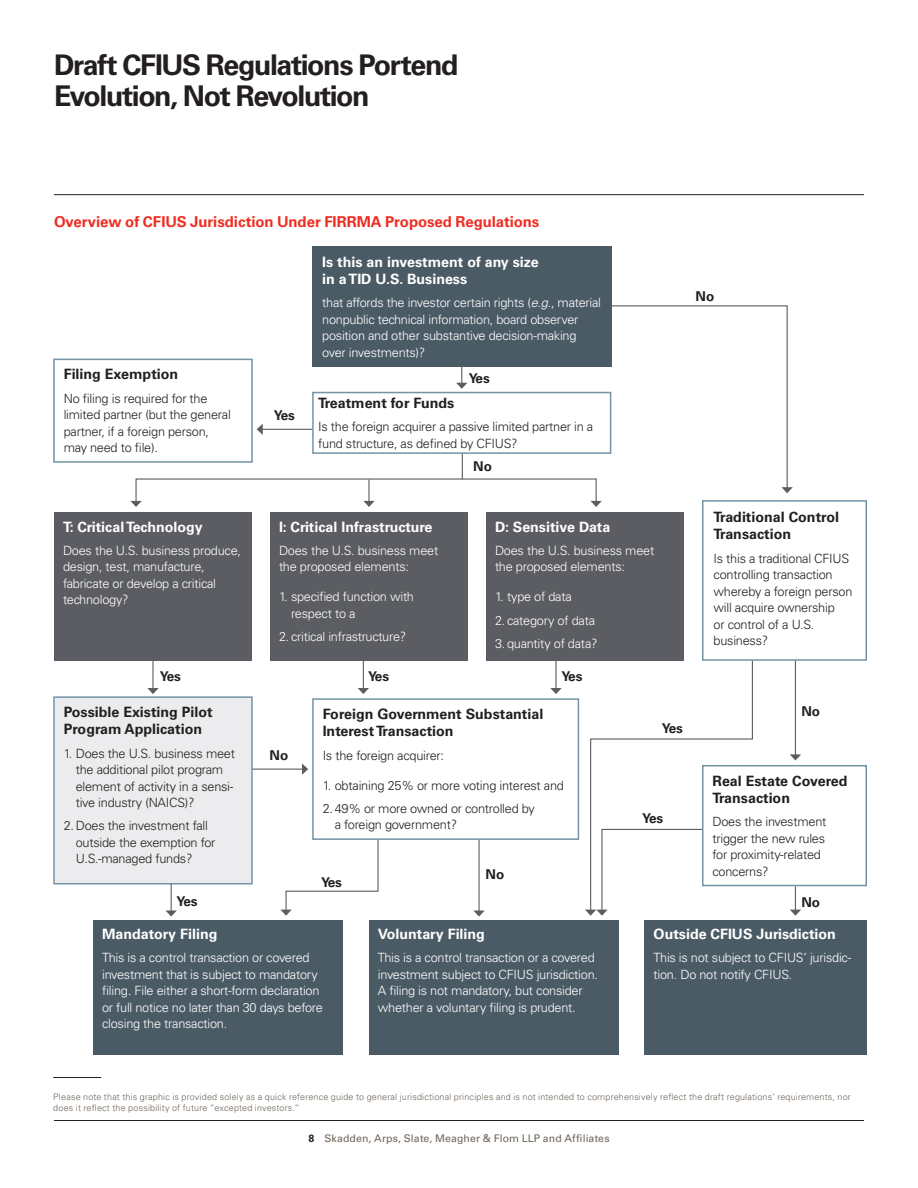
<style>
.page{position:relative;width:918px;height:1188px;background:#fff}
.page>*{position:absolute;margin:0;border:0;box-sizing:border-box;transform-origin:0 0}
.t1{font:700 28.5px/31.5px "Univers LT Std";letter-spacing:-.05em;color:#231f20}
.First_Level_Heading{font:700 15px "Univers LT Std";letter-spacing:-.005em;color:#ee2e22}
.Chart_Heading{font:700 14.25px/17.2px "Univers LT Std";color:#231f20}
.Chart_Heading-2{font:700 14.25px/17.2px "Univers LT Std";color:#fff}
.Chart_SubHeading{font:700 13.5px "Univers LT Std";color:#231f20}
.Chart_Body_Text{font:300 12.75px/16.5px "Univers LT Std";letter-spacing:-.02em;color:#fff}
.Chart_Body_Text-2{font:300 12.75px/16.5px "Univers LT Std";letter-spacing:-.02em;color:#231f20}
.t2{font:10.5px "Univers LT Std";letter-spacing:.01em;color:#6f645a}
.Contact_Footnote{font:300 9px/10.5px "Univers LT Std";letter-spacing:.02em;color:#6f645a}
.s1{font-style:italic}
.s2{font-weight:700;color:#231f20}
</style>
<div class="page">
<hr style="left:54px;top:1120px;width:810px;height:1px;background:#231f20">
<hr style="left:54px;top:194px;width:810px;height:1px;background:#231f20">
<svg style="left:462px;top:454px;width:1px;height:24px"></svg>
<div style="left:312px;top:246px;width:299px;height:121px;background:#4b5b66"></div>
<svg style="left:610px;top:305px;width:183px;height:188px"></svg>
<div style="left:54px;top:512px;width:198px;height:149px;background:#5b5d62"></div>
<svg style="left:590px;top:501px;width:12px;height:6px"></svg>
<svg style="left:130px;top:501px;width:12px;height:6px"></svg>
<hr style="left:368px;top:480px;width:2px;height:22px;background:#5b5d62">
<svg style="left:363px;top:501px;width:12px;height:6px"></svg>
<div style="left:270px;top:512px;width:198px;height:149px;background:#5b5d62"></div>
<div style="left:486px;top:512px;width:198px;height:149px;background:#5b5d62"></div>
<div style="left:702px;top:500px;width:165px;height:161px;border:2px solid #7493a5"></div>
<div style="left:54px;top:697px;width:198px;height:187px;background:#ececee"></div>
<div style="left:53px;top:696px;width:200px;height:188px;border:2px solid #7493a5"></div>
<hr style="left:152px;top:661px;width:2px;height:28px;background:#5b5d62">
<svg style="left:147px;top:688px;width:12px;height:6px"></svg>
<hr style="left:253px;top:769px;width:50px;height:1px;background:#5b5d62">
<svg style="left:302px;top:763px;width:6px;height:12px"></svg>
<svg style="left:790px;top:886px;width:11px;height:30px"></svg>
<svg style="left:358px;top:661px;width:11px;height:33px"></svg>
<svg style="left:166px;top:884px;width:11px;height:33px"></svg>
<hr style="left:555px;top:661px;width:2px;height:28px;background:#5b5d62">
<svg style="left:550px;top:688px;width:12px;height:6px"></svg>
<div style="left:312px;top:698px;width:267px;height:142px;border:2px solid #7493a5"></div>
<div style="left:312px;top:392px;width:299px;height:62px;border:2px solid #7493a5"></div>
<div style="left:53px;top:359px;width:200px;height:104px;border:2px solid #7493a5"></div>
<div style="left:93px;top:920px;width:249px;height:135px;background:#4b5b66"></div>
<div style="left:369px;top:920px;width:249px;height:135px;background:#4b5b66"></div>
<div style="left:645px;top:920px;width:222px;height:135px;background:#4b5b66"></div>
<div style="left:702px;top:765px;width:165px;height:121px;border:2px solid #7493a5"></div>
<hr style="left:53px;top:1077px;width:48px;height:1px;background:#231f20">
<svg style="left:585px;top:660px;width:169px;height:256px"></svg>
<svg style="left:280px;top:890px;width:99px;height:26px"></svg>
<hr style="left:377px;top:840px;width:2px;height:51px;background:#5b5d62">
<hr style="left:262px;top:429px;width:50px;height:1px;background:#5b5d62">
<svg style="left:257px;top:424px;width:6px;height:11px"></svg>
<hr style="left:478px;top:840px;width:2px;height:71px;background:#5b5d62">
<svg style="left:474px;top:911px;width:10px;height:6px"></svg>
<hr style="left:795px;top:661px;width:1px;height:94px;background:#5b5d62">
<svg style="left:790px;top:754px;width:11px;height:6px"></svg>
<svg style="left:456px;top:366px;width:11px;height:23px"></svg>
<h1 class="t1" style="left:54px;top:49px;width:406px">Draft CFIUS Regulations Portend<br>Evolution, Not Revolution</h1>
<h1 class="First_Level_Heading" style="left:54px;top:213px;width:487px">Overview of CFIUS Jurisdiction Under FIRRMA Proposed Regulations</h1>
<h1 class="Chart_Heading" style="left:64px;top:366px;width:116px">Filing Exemption</h1>
<p class="Chart_Body_Text-2" style="left:64px;top:390px;width:169px">No filing is required for the limited partner (but the general partner, if a foreign person, may need to file).</p>
<h2 class="Chart_SubHeading" style="left:274px;top:408px;width:23px">Yes</h2>
<h1 class="Chart_Heading-2" style="left:322px;top:253px;width:218px">Is this an investment of any size in a TID U.S. Business</h1>
<p class="Chart_Body_Text" style="left:322px;top:294px;width:280px">that affords the investor certain rights (<span class="s1">e.g</span>., material nonpublic technical information, board observer position and other substantive decision-making over investments)?</p>
<h2 class="Chart_SubHeading" style="left:469px;top:370px;width:23px">Yes</h2>
<h1 class="Chart_Heading" style="left:318px;top:395px;width:138px">Treatment for Funds</h1>
<p class="Chart_Body_Text-2" style="left:318px;top:419px;width:277px">Is the foreign acquirer a passive limited partner in a fund structure, as defined by CFIUS?</p>
<h2 class="Chart_SubHeading" style="left:473px;top:458px;width:20px">No</h2>
<h2 class="Chart_SubHeading" style="left:696px;top:288px;width:20px">No</h2>
<h1 class="Chart_Heading-2" style="left:63px;top:518px;width:141px">T: Critical Technology</h1>
<p class="Chart_Body_Text" style="left:63px;top:542px;width:180px">Does the U.S. business produce, design, test, manufacture, fabricate or develop a critical technology?</p>
<h1 class="Chart_Heading-2" style="left:279px;top:518px;width:155px">I: Critical Infrastructure</h1>
<p class="Chart_Body_Text" style="left:279px;top:542px;width:161px">Does the U.S. business meet the proposed elements:</p>
<p class="Chart_Body_Text" style="left:291px;top:589px;width:125px;text-indent:-12px">1. specified function with respect to a</p>
<p class="Chart_Body_Text" style="left:279px;top:628px;width:129px">2. critical infrastructure?</p>
<h1 class="Chart_Heading-2" style="left:495px;top:518px;width:117px">D: Sensitive Data</h1>
<p class="Chart_Body_Text" style="left:495px;top:542px;width:161px">Does the U.S. business meet the proposed elements:</p>
<p class="Chart_Body_Text" style="left:495px;top:589px;width:79px">1. type of data</p>
<p class="Chart_Body_Text" style="left:495px;top:612px;width:102px">2. category of data</p>
<p class="Chart_Body_Text" style="left:495px;top:635px;width:104px">3.quantity of data?</p>
<h2 class="Chart_SubHeading" style="left:160px;top:668px;width:23px">Yes</h2>
<h2 class="Chart_SubHeading" style="left:368px;top:668px;width:23px">Yes</h2>
<h2 class="Chart_SubHeading" style="left:561px;top:668px;width:23px">Yes</h2>
<h1 class="Chart_Heading" style="left:64px;top:704px;width:151px">Possible Existing Pilot<br>Program Application</h1>
<p class="Chart_Body_Text-2" style="left:76px;top:745px;width:161px;text-indent:-12px">1. Does the U.S. business meet the additional pilot program element of activity in a sensi&shy;tive industry (NAICS)?</p>
<p class="Chart_Body_Text-2" style="left:76px;top:818px;width:141px;text-indent:-12px">2.Does the investment fall outside the exemption for<br>U.S.-managed funds?</p>
<h2 class="Chart_SubHeading" style="left:270px;top:748px;width:20px">No</h2>
<h1 class="Chart_Heading" style="left:323px;top:706px;width:222px">Foreign Government Substantial<br>Interest Transaction</h1>
<p class="Chart_Body_Text-2" style="left:323px;top:747px;width:123px">Is the foreign acquirer:</p>
<p class="Chart_Body_Text-2" style="left:323px;top:777px;width:243px">1. obtaining 25% or more voting interest and</p>
<p class="Chart_Body_Text-2" style="left:335px;top:800px;width:202px;text-indent:-12px">2.49% or more owned or controlled by a foreign government?</p>
<h2 class="Chart_SubHeading" style="left:321px;top:874px;width:23px">Yes</h2>
<h2 class="Chart_SubHeading" style="left:486px;top:867px;width:20px">No</h2>
<h2 class="Chart_SubHeading" style="left:662px;top:720px;width:23px">Yes</h2>
<h2 class="Chart_SubHeading" style="left:642px;top:811px;width:23px">Yes</h2>
<h1 class="Chart_Heading" style="left:714px;top:509px;width:127px">Traditional Control<br>Transaction</h1>
<p class="Chart_Body_Text-2" style="left:714px;top:550px;width:140px">Is this a traditional CFIUS controlling transaction whereby a foreign person will acquire ownership<br>or control of a U.S. business?</p>
<h2 class="Chart_SubHeading" style="left:801px;top:703px;width:20px">No</h2>
<h1 class="Chart_Heading" style="left:712px;top:772px;width:136px">Real Estate Covered<br>Transaction</h1>
<p class="Chart_Body_Text-2" style="left:712px;top:814px;width:115px">Does the investment trigger the new rules for proximity-related concerns?</p>
<h2 class="Chart_SubHeading" style="left:177px;top:893px;width:23px">Yes</h2>
<h2 class="Chart_SubHeading" style="left:801px;top:895px;width:20px">No</h2>
<h1 class="Chart_Heading-2" style="left:102px;top:925px;width:117px">Mandatory Filing</h1>
<p class="Chart_Body_Text" style="left:102px;top:949px;width:222px">This is a control transaction or covered investment that is subject to mandatory filing. File either a short-form declaration or full notice no later than 30 days before closing the transaction.</p>
<h1 class="Chart_Heading-2" style="left:378px;top:925px;width:109px">Voluntary Filing</h1>
<p class="Chart_Body_Text" style="left:378px;top:949px;width:222px">This is a control transaction or a covered investment subject to CFIUS jurisdiction.<br>A filing is not mandatory, but consider whether a voluntary filing is prudent.</p>
<h1 class="Chart_Heading-2" style="left:654px;top:925px;width:184px">Outside CFIUS Jurisdiction</h1>
<p class="Chart_Body_Text" style="left:654px;top:949px;width:199px">This is not subject to CFIUS’ jurisdic&shy;tion. Do not notify CFIUS.</p>
<p class="Contact_Footnote" style="left:53px;top:1092px;width:799px">Please note that this graphic is provided solely as a quick reference guide to general jurisdictional principles and is not intended to comprehensively reflect the draft regulations’ requirements, nor does it reflect the possibility of future “excepted investors.”</p>
<p class="t2" style="left:308px;top:1132px;width:303px"><span class="s2">8</span> Skadden, Arps, Slate, Meagher &amp; Flom LLP and Affiliates</p>
</div>
